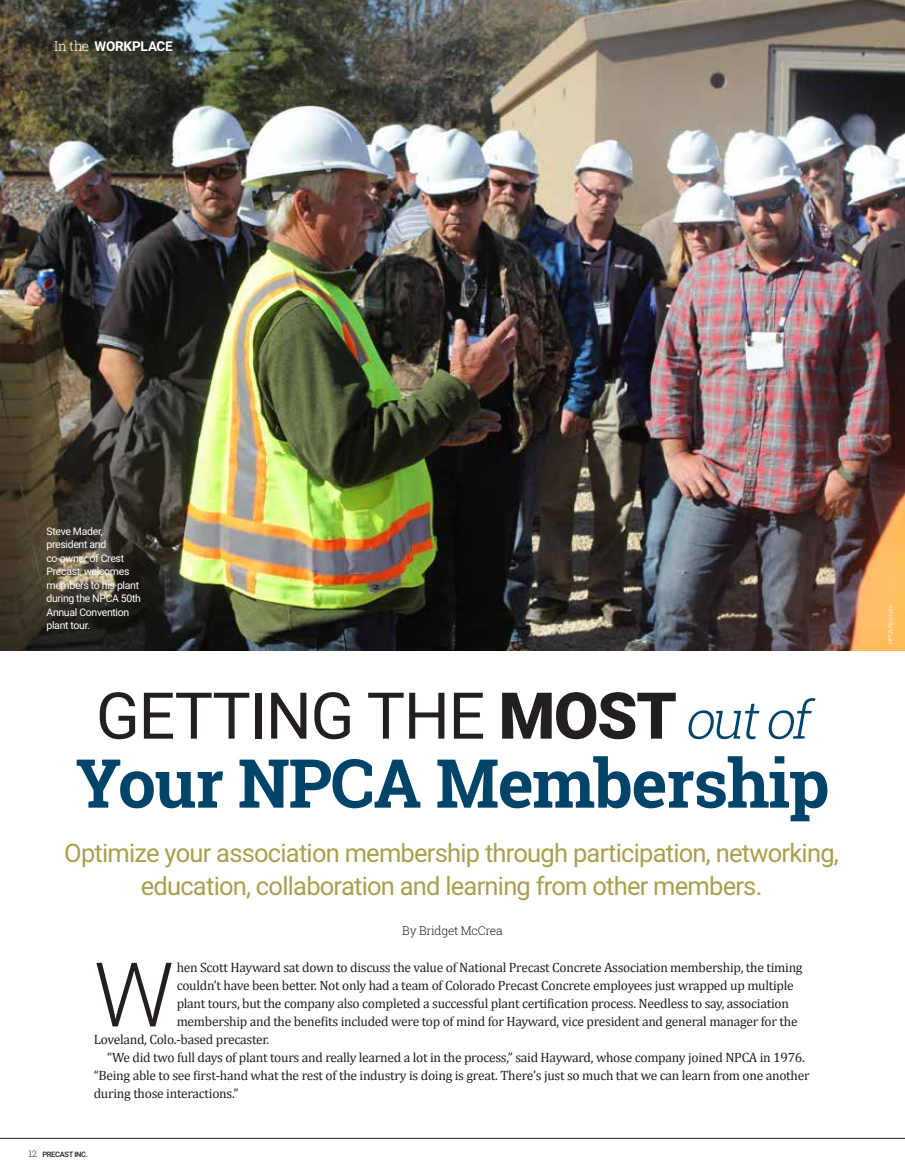
<style>
.page{position:relative;width:905px;height:1175px;background:#fff}
.page>*{position:absolute;margin:0;border:0;box-sizing:border-box;transform-origin:0 0}
.t1{font:300 89.4px "Roboto";color:#231f20}
.t2{font:700 67.5px "Roboto Slab";letter-spacing:-.02em;color:#00446a}
.t3{font:64.5px "Roboto";letter-spacing:-.02em;color:#231f20}
.t4{font:25.5px/33px "Roboto";letter-spacing:-.03em;color:#aa9f4e;text-align:center}
.t5{font:13.5px "Cambria";letter-spacing:-.02em;color:#231f20}
.t6{font:700 13.5px "Roboto";letter-spacing:-.01em;color:#fff}
.t7{font:300 12px "Roboto Slab";letter-spacing:-.02em;color:#231f20}
.t8{font:10.5px/13.5px "Roboto";letter-spacing:-.03em;color:#fff}
.t9{font:500 7.5px "Roboto";letter-spacing:-.04em;color:#231f20}
.t10{font:300 6px "Roboto";letter-spacing:-.03em;color:#fff}
.s1{font-family:"Roboto Slab";font-weight:300}
.s2{font-weight:900}
.s3{font-family:"Roboto Slab";font-weight:300;font-style:italic;font-size:52.5px;color:#00446a}
.s4{font-family:"Roboto Slab";font-weight:300;font-size:9px}
</style>
<div class="page">
<img style="left:0;top:0;width:904px;height:650px">
<hr style="left:0;top:1138px;width:904px;height:1px;background:#231f20">
<p class="t6" style="left:54px;top:37px;width:120px"><span class="s1">In the</span> WORKPLACE</p>
<p class="t8" style="left:46px;top:524px;width:96px">Steve Mader, president and co-owner of Crest<br>Precast, welcomes members to his plant during the NPCA 50th<br>Annual Convention plant tour.</p>
<h3 class="t3" style="left:96px;top:670px;width:727px">GETTING THE <span class="s2">MOST</span><span class="s3">outof</span></h3>
<h2 class="t2" style="left:75px;top:737px;width:755px">Your NPCA Membership</h2>
<h3 class="t4" style="left:64px;top:835px;width:776px">Optimize your association membership through participation, networking, education, collaboration and learning from other members.</h3>
<p class="t7" style="left:402px;top:922px;width:102px">By Bridget McCrea</p>
<h1 class="t1" style="left:94px;top:932px;width:82px">W</h1>
<p class="t5" style="left:177px;top:959px;width:627px">hen Scott Hayward sat down to discuss the value of National Precast Concrete Association membership, the timing</p>
<p class="t5" style="left:177px;top:977px;width:618px">couldn’t have been better. Not only had a team of Colorado Precast Concrete employees just wrapped up multiple</p>
<p class="t5" style="left:177px;top:995px;width:613px">plant tours, but the company also completed a successful plant certification process. Needless to say, association</p>
<p class="t5" style="left:177px;top:1013px;width:622px">membership and the benefits included were top of mind for Hayward, vice president and general manager for the</p>
<p class="t5" style="left:94px;top:1031px;width:177px">Loveland, Colo.-based precaster.</p>
<p class="t5" style="left:107px;top:1049px;width:699px">“We did two full days of plant tours and really learned a lot in the process,” said Hayward, whose company joined NPCA in 1976.</p>
<p class="t5" style="left:94px;top:1067px;width:717px">“Being able to see first-hand what the rest of the industry is doing is great. There’s just so much that we can learn from one another</p>
<p class="t5" style="left:94px;top:1085px;width:146px">during those interactions.”</p>
<p class="t9" style="left:29px;top:1149px;width:61px"><span class="s4">12</span> PRECAST INC.</p>
<p class="t10" style="left:886px;top:644px;width:41px;rotate:-90deg">NPCA file photo</p>
</div>
